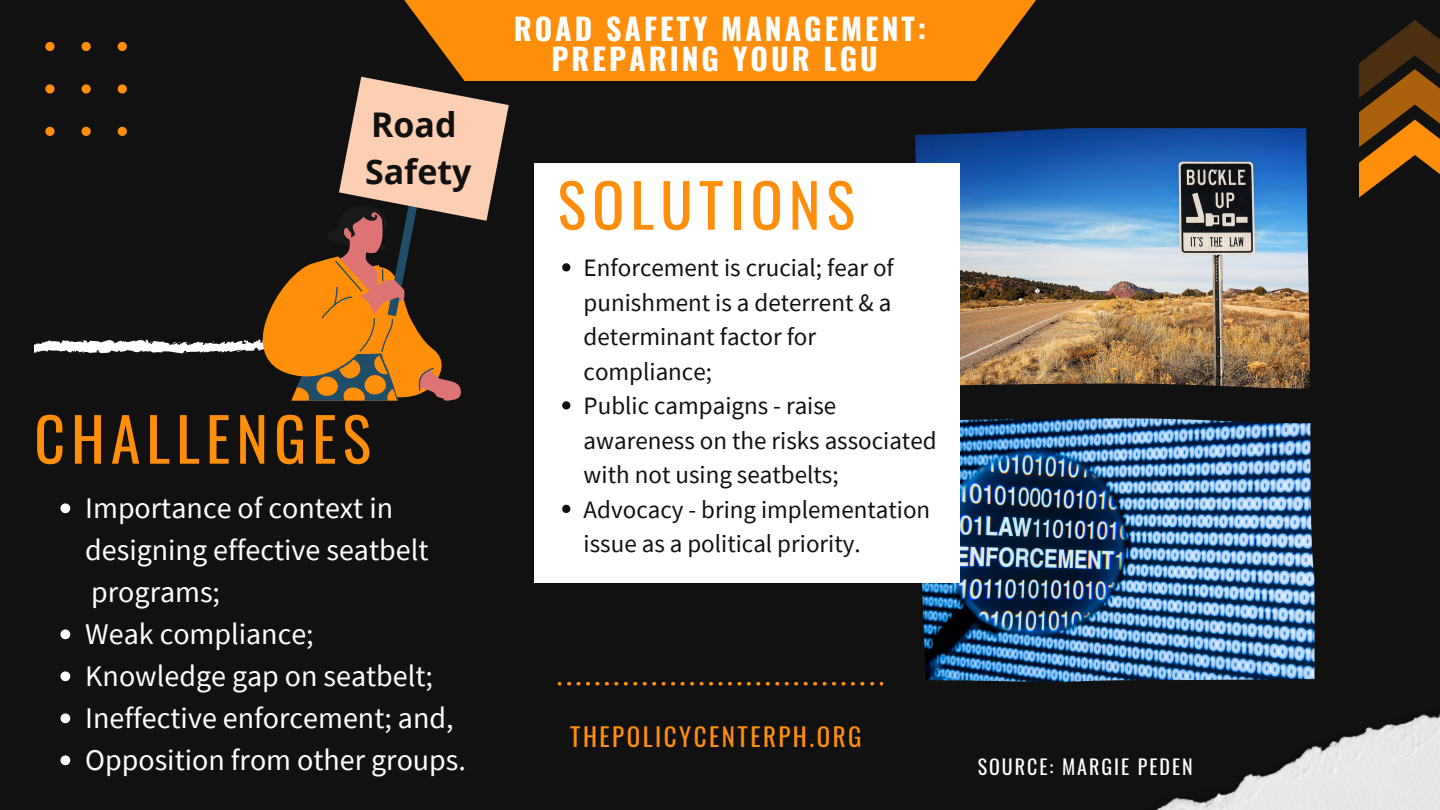
<style>
.page{position:relative;width:1440px;height:810px;background:#111}
.page>*{position:absolute;margin:0;border:0;box-sizing:border-box;transform-origin:0 0}
.t1{font:60px "Oswald";letter-spacing:.1em;color:#ff8e0a}
.t2{font:700 34px/47.2px "Open Sans";color:#111}
.t3{font:30px/42px "Source Sans Pro";color:#fff}
.t4{font:700 30px/30px "Oswald";letter-spacing:.1em;color:#fff;text-align:center}
.t5{font:25px/34.5px "Source Sans Pro";color:#111}
.t6{font:25px "Oswald";letter-spacing:.1em;color:#ff8e0a}
.t7{font:20px "Oswald";letter-spacing:.1em;color:#fffffe}
</style>
<div class="page">
<div style="left:464px;top:0;width:511px;height:81px;background:#ff8e0a"></div>
<svg style="left:975px;top:0;width:61px;height:81px"></svg>
<img style="left:1156px;top:714px;width:284px;height:96px">
<svg style="left:1359px;top:20px;width:81px;height:178px"></svg>
<img style="left:915px;top:128px;width:395px;height:260px">
<img style="left:922px;top:418px;width:393px;height:264px">
<div style="left:534px;top:164px;width:425px;height:419px;background:#fff"></div>
<svg style="left:562px;top:263px;width:8px;height:9px"></svg>
<svg style="left:562px;top:401px;width:8px;height:9px"></svg>
<svg style="left:562px;top:505px;width:8px;height:8px"></svg>
<svg style="left:558px;top:682px;width:324px;height:4px"></svg>
<svg style="left:61px;top:503px;width:9px;height:10px"></svg>
<svg style="left:61px;top:629px;width:9px;height:10px"></svg>
<svg style="left:61px;top:671px;width:9px;height:10px"></svg>
<svg style="left:61px;top:713px;width:9px;height:10px"></svg>
<svg style="left:61px;top:755px;width:9px;height:10px"></svg>
<svg style="left:34px;top:0;width:475px;height:401px"></svg>
<h2 class="t2" style="left:365px;top:100px;width:108px">Road<br>Safety</h2>
<h1 class="t1" style="left:34px;top:392px;width:338px">CHALLENGES</h1>
<p class="t3" style="left:85px;top:487px;width:382px">Importance of context in designing effective seatbelt programs;<br>Weak compliance;<br>Knowledge gap on seatbelt;<br>Ineffective enforcement; and,<br>Opposition from other groups.</p>
<p class="t4" style="left:514px;top:12px;width:414px">ROAD SAFETY MANAGEMENT:<br>PREPARING YOUR LGU</p>
<h1 class="t1" style="left:558px;top:158px;width:299px">SOLUTIONS</h1>
<p class="t5" style="left:584px;top:250px;width:354px">Enforcement is crucial; fear of punishment is a deterrent &amp; a determinant factor for compliance;<br>Public campaigns - raise awareness on the risks associated with not using seatbelts;<br>Advocacy - bring implementation issue as a political priority.</p>
<p class="t6" style="left:570px;top:718px;width:293px">THEPOLICYCENTERPH.ORG</p>
<p class="t7" style="left:978px;top:751px;width:217px">SOURCE: MARGIE PEDEN</p>
</div>
